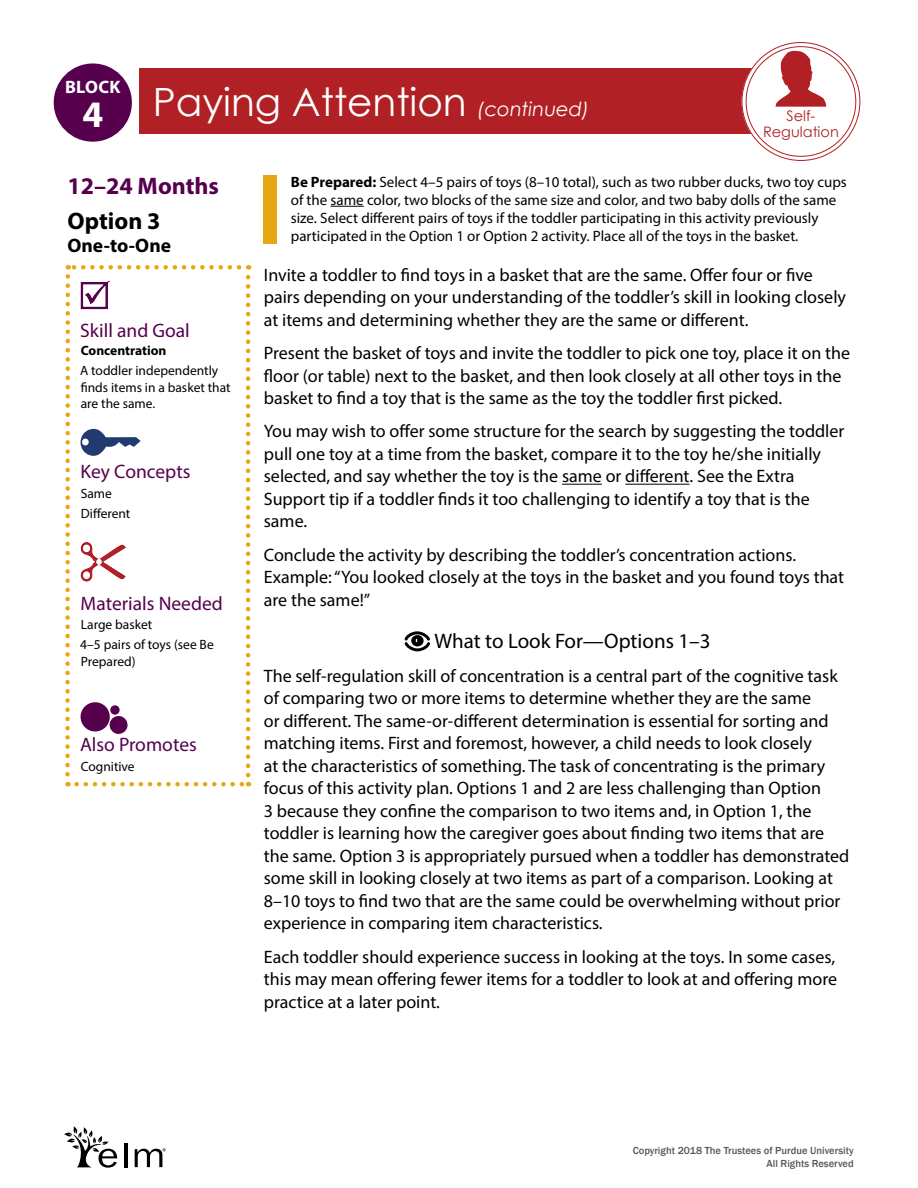
<style>
.page{position:relative;width:918px;height:1188px;background:#fff}
.page>*{position:absolute;margin:0;border:0;box-sizing:border-box;transform-origin:0 0}
.t1{font:39px "Century Gothic";color:#fff}
.t2{font:700 37.5px "Myriad Pro";color:#fff}
._1-07_I-T_Age{font:700 24px "Myriad Pro";color:#56004e}
._1-11_I-T_Option_Sub{font:700 24px "Myriad Pro";color:#000}
._4-MISC_What_to_Look{font:21px "Myriad Pro";color:#000}
._2-01_Sidebar_Subhea{font:19.5px "Myriad Pro";color:#56004e}
._1-08_Group_Size{font:700 19.5px "Myriad Pro";color:#000}
._3-13_IT_Body{font:18px/22.5px "Myriad Pro";color:#000}
.t3{font:700 18px "Myriad Pro";letter-spacing:.02em;color:#fff}
._3-IT_MISC_Be_Prepar{font:15px/18px "Myriad Pro";color:#000}
.t4{font:14.55px/15.9px "Century Gothic";color:#b12024;text-align:center}
._2-02_Learning_Goal{font:13.5px/16.5px "Myriad Pro";color:#000}
._2-05_I-T_Sidebar_Bo{font:13.5px/16.5px "Myriad Pro";color:#000}
._2-02a_Skill{font:700 13.5px "Myriad Pro";color:#000}
._2-08_I-T_Key_Concep{font:13.5px "Myriad Pro";color:#000}
.t5{font:500 10.5px/12.6px "Franklin Gothic";color:#58595b;text-align:right}
.s1{font-style:italic;font-size:19.5px}
.s2{font-weight:700}
</style>
<div class="page">
<div style="left:140px;top:68px;width:616px;height:66px;background:#b12024"></div>
<div style="left:744px;top:45px;width:114px;height:113px;background:#fff;border-radius:50%"></div>
<div style="left:742px;top:42px;width:118px;height:119px;border:5px solid #fff;border-radius:50%"></div>
<div style="left:54px;top:63px;width:78px;height:79px;background:#56004e;border-radius:50%"></div>
<svg style="left:776px;top:51px;width:50px;height:56px"></svg>
<svg style="left:81px;top:280px;width:29px;height:29px"></svg>
<svg style="left:81px;top:429px;width:60px;height:27px"></svg>
<svg style="left:81px;top:542px;width:45px;height:40px"></svg>
<svg style="left:81px;top:702px;width:47px;height:32px"></svg>
<svg style="left:77px;top:782px;width:172px;height:4px"></svg>
<svg style="left:246px;top:265px;width:4px;height:510px"></svg>
<svg style="left:68px;top:265px;width:171px;height:5px"></svg>
<svg style="left:65px;top:276px;width:5px;height:510px"></svg>
<div style="left:264px;top:176px;width:13px;height:68px;background:#e7a614"></div>
<hr style="left:331px;top:206px;width:33px;height:1px;background:#000">
<hr style="left:562px;top:484px;width:40px;height:1px;background:#000">
<hr style="left:625px;top:484px;width:65px;height:1px;background:#000">
<svg style="left:404px;top:631px;width:26px;height:20px"></svg>
<hr style="left:124px;top:1143px;width:3px;height:24px;background:#000">
<svg style="left:64px;top:1126px;width:53px;height:42px"></svg>
<svg style="left:135px;top:1148px;width:31px;height:19px"></svg>
<p class="t3" style="left:65px;top:75px;width:57px">BLOCK</p>
<h2 class="t2" style="left:82px;top:90px;width:22px">4</h2>
<h1 class="t1" style="left:153px;top:75px;width:438px">Paying Attention <span class="s1">(continued)</span></h1>
<p class="t4" style="left:763px;top:108px;width:77px">Self-<br>Regulation</p>
<h1 class="_1-07_I-T_Age" style="left:68px;top:170px;width:153px">12–24 Months</h1>
<p class="_1-11_I-T_Option_Sub" style="left:68px;top:205px;width:95px">Option 3</p>
<h2 class="_1-08_Group_Size" style="left:68px;top:232px;width:105px">One-to-One</h2>
<p class="_2-01_Sidebar_Subhea" style="left:80px;top:319px;width:111px">Skill and Goal</p>
<p class="_2-02a_Skill" style="left:81px;top:342px;width:87px">Concentration</p>
<p class="_2-02_Learning_Goal" style="left:80px;top:362px;width:152px">A toddler independently finds items in a basket that are the same.</p>
<p class="_2-01_Sidebar_Subhea" style="left:81px;top:460px;width:111px">Key Concepts</p>
<p class="_2-08_I-T_Key_Concep" style="left:81px;top:485px;width:33px">Same</p>
<p class="_2-08_I-T_Key_Concep" style="left:81px;top:505px;width:51px">Different</p>
<p class="_2-01_Sidebar_Subhea" style="left:81px;top:591px;width:144px">Materials Needed</p>
<p class="_2-05_I-T_Sidebar_Bo" style="left:81px;top:616px;width:73px">Large basket</p>
<p class="_2-05_I-T_Sidebar_Bo" style="left:80px;top:636px;width:135px">4–5 pairs of toys (see Be<br>Prepared)</p>
<p class="_2-01_Sidebar_Subhea" style="left:80px;top:733px;width:118px">Also Promotes</p>
<p class="_2-05_I-T_Sidebar_Bo" style="left:81px;top:758px;width:55px">Cognitive</p>
<p class="_3-IT_MISC_Be_Prepar" style="left:291px;top:172px;width:558px"><span class="s2">Be Prepared:</span> Select 4–5 pairs of toys (8–10 total), such as two rubber ducks, two toy cups of the same color, two blocks of the same size and color, and two baby dolls of the same size. Select different pairs of toys if the toddler participating in this activity previously participated in the Option 1 or Option 2 activity. Place all of the toys in the basket.</p>
<p class="_3-13_IT_Body" style="left:264px;top:263px;width:584px">Invite a toddler to find toys in a basket that are the same. Offer four or five pairs depending on your understanding of the toddler’s skill in looking closely at items and determining whether they are the same or different.</p>
<p class="_3-13_IT_Body" style="left:264px;top:342px;width:588px">Present the basket of toys and invite the toddler to pick one toy, place it on the floor (or table) next to the basket, and then look closely at all other toys in the basket to find a toy that is the same as the toy the toddler first picked.</p>
<p class="_3-13_IT_Body" style="left:264px;top:420px;width:582px">You may wish to offer some structure for the search by suggesting the toddler pull one toy at a time from the basket, compare it to the toy he/she initially selected, and say whether the toy is the same or different. See the Extra Support tip if a toddler finds it too challenging to identify a toy that is the same.</p>
<p class="_3-13_IT_Body" style="left:264px;top:543px;width:582px">Conclude the activity by describing the toddler’s concentration actions.<br>Example: “You looked closely at the toys in the basket and you found toys that are the same!”</p>
<p class="_4-MISC_What_to_Look" style="left:435px;top:628px;width:277px">What to Look For—Options 1–3</p>
<p class="_3-13_IT_Body" style="left:264px;top:664px;width:587px">The self-regulation skill of concentration is a central part of the cognitive task of comparing two or more items to determine whether they are the same<br>or different. The same-or-different determination is essential for sorting and matching items. First and foremost, however, a child needs to look closely<br>at the characteristics of something. The task of concentrating is the primary focus of this activity plan. Options 1 and 2 are less challenging than Option<br>3 because they confine the comparison to two items and, in Option 1, the toddler is learning how the caregiver goes about finding two items that are the same. Option 3 is appropriately pursued when a toddler has demonstrated some skill in looking closely at two items as part of a comparison. Looking at 8–10 toys to find two that are the same could be overwhelming without prior experience in comparing item characteristics.</p>
<p class="_3-13_IT_Body" style="left:264px;top:945px;width:575px;text-align:justify">Each toddler should experience success in looking at the toys. In some cases, this may mean offering fewer items for a toddler to look at and offering more practice at a later point.</p>
<p class="t5" style="left:633px;top:1145px;width:223px">Copyright 2018 The Trustees of Purdue University<br>All Rights Reserved</p>
</div>
